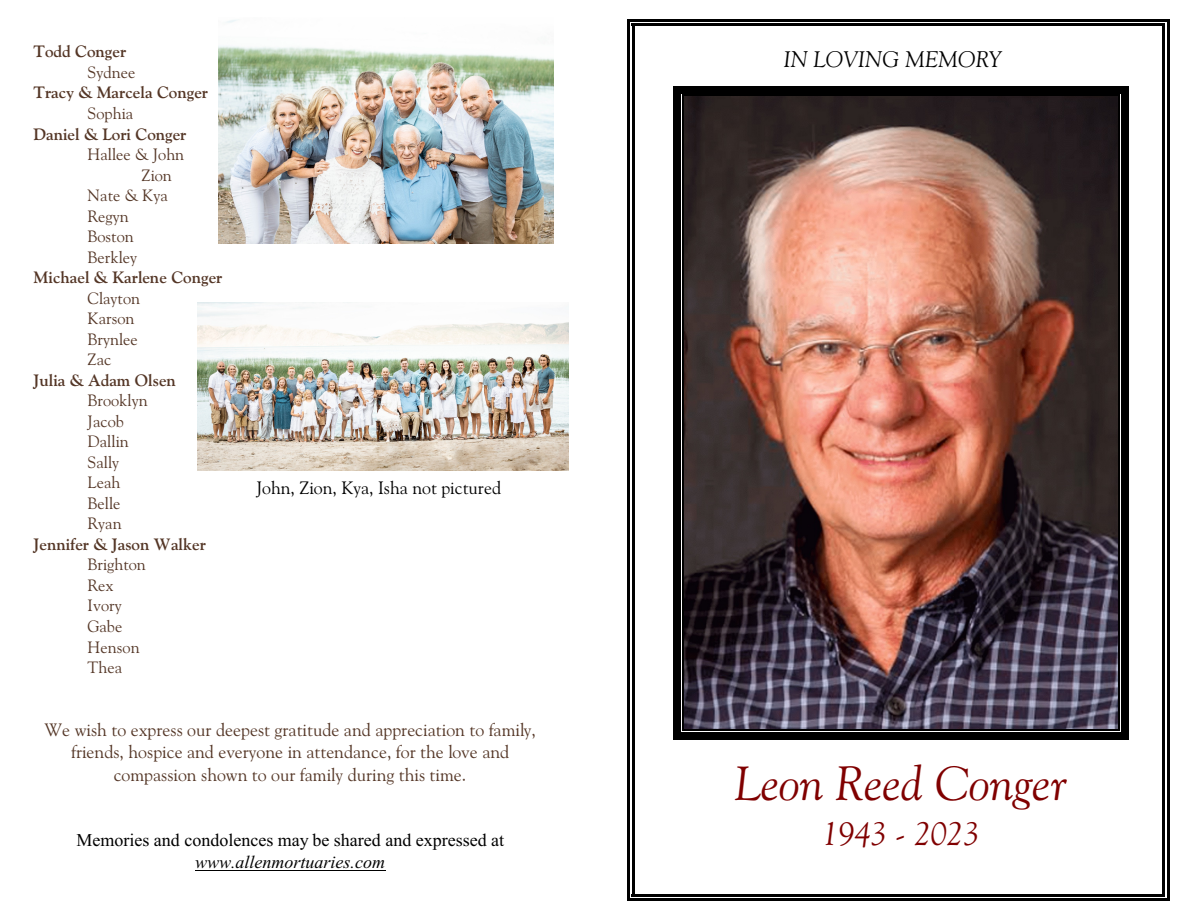
<style>
.page{position:relative;width:1188px;height:918px;background:#fff}
.page>*{position:absolute;margin:0;border:0;box-sizing:border-box;transform-origin:0 0}
.t1{font:italic 48px "Goudy Old Style BT";color:#800000}
.t2{font:italic 33px "Goudy Old Style BT";color:#800000}
.t3{font:italic 22.5px "Goudy Old Style BT";color:#000}
.t4{font:18px/22.4px "Goudy Old Style BT";color:#543626;text-align:center}
.t5{font:18px "Times New Roman";color:#000}
.t6{font:18px "Goudy Old Style BT";color:#000}
.t7{font:italic 18px "Times New Roman";color:#000}
.t8{font:16.5px/20.5px "Goudy Old Style BT";color:#543626}
.t9{font:700 16.5px "Goudy Old Style BT";color:#543626}
</style>
<div class="page">
<img style="left:684px;top:96px;width:435px;height:633px">
<hr style="left:683px;top:95px;width:1px;height:635px;background:#000">
<hr style="left:1119px;top:95px;width:1px;height:635px;background:#000">
<hr style="left:683px;top:95px;width:437px;height:1px;background:#000">
<hr style="left:683px;top:729px;width:437px;height:2px;background:#000">
<div style="left:674px;top:86px;width:7px;height:653px;background:#000"></div>
<div style="left:1121px;top:86px;width:7px;height:653px;background:#000"></div>
<div style="left:674px;top:86px;width:454px;height:7px;background:#000"></div>
<div style="left:674px;top:732px;width:454px;height:7px;background:#000"></div>
<img style="left:218px;top:20px;width:335px;height:224px">
<hr style="left:632px;top:23px;width:3px;height:874px;background:#000">
<hr style="left:1162px;top:23px;width:3px;height:874px;background:#000">
<hr style="left:632px;top:23px;width:533px;height:3px;background:#000">
<hr style="left:632px;top:894px;width:533px;height:3px;background:#000">
<hr style="left:627px;top:19px;width:3px;height:882px;background:#000">
<hr style="left:1167px;top:19px;width:2px;height:882px;background:#000">
<hr style="left:627px;top:19px;width:542px;height:3px;background:#000">
<hr style="left:627px;top:899px;width:542px;height:2px;background:#000">
<img style="left:197px;top:303px;width:371px;height:167px">
<hr style="left:195px;top:870px;width:190px;height:1px;background:#000">
<p class="t9" style="left:34px;top:45px;width:94px">Todd Conger</p>
<p class="t8" style="left:88px;top:63px;width:49px">Sydnee</p>
<p class="t9" style="left:34px;top:86px;width:176px">Tracy &amp; Marcela Conger</p>
<p class="t8" style="left:88px;top:104px;width:47px">Sophia</p>
<p class="t9" style="left:34px;top:127px;width:154px">Daniel &amp; Lori Conger</p>
<p class="t8" style="left:88px;top:145px;width:98px">Hallee &amp; John</p>
<p class="t8" style="left:142px;top:166px;width:32px">Zion</p>
<p class="t8" style="left:88px;top:186px;width:82px">Nate &amp; Kya</p>
<p class="t8" style="left:88px;top:207px;width:43px">Regyn</p>
<p class="t8" style="left:88px;top:228px;width:48px">Boston</p>
<p class="t8" style="left:88px;top:248px;width:51px">Berkley</p>
<p class="t9" style="left:34px;top:271px;width:190px">Michael &amp; Karlene Conger</p>
<p class="t8" style="left:88px;top:289px;width:54px">Clayton<br>Karson<br>Brynlee<br>Zac</p>
<p class="t9" style="left:34px;top:373px;width:144px">Julia &amp; Adam Olsen</p>
<p class="t8" style="left:88px;top:392px;width:61px">Brooklyn<br>Jacob<br>Dallin<br>Sally<br>Leah<br>Belle<br>Ryan</p>
<p class="t9" style="left:34px;top:537px;width:174px">Jennifer &amp; Jason Walker</p>
<p class="t8" style="left:88px;top:556px;width:60px">Brighton<br>Rex<br>Ivory<br>Gabe<br>Henson<br>Thea</p>
<p class="t6" style="left:256px;top:480px;width:246px">John, Zion, Kya, Isha not pictured</p>
<p class="t4" style="left:44px;top:720px;width:493px">We wish to express our deepest gratitude and appreciation to family, friends, hospice and everyone in attendance, for the love and compassion shown to our family during this time.</p>
<p class="t5" style="left:76px;top:834px;width:429px">Memories and condolences may be shared and expressed at</p>
<p class="t7" style="left:195px;top:855px;width:192px">www.allenmortuaries.com</p>
<p class="t3" style="left:784px;top:50px;width:219px">IN LOVING MEMORY</p>
<h1 class="t1" style="left:735px;top:764px;width:334px">Leon Reed Conger</h1>
<h2 class="t2" style="left:822px;top:820px;width:159px">1943 - 2023</h2>
</div>
